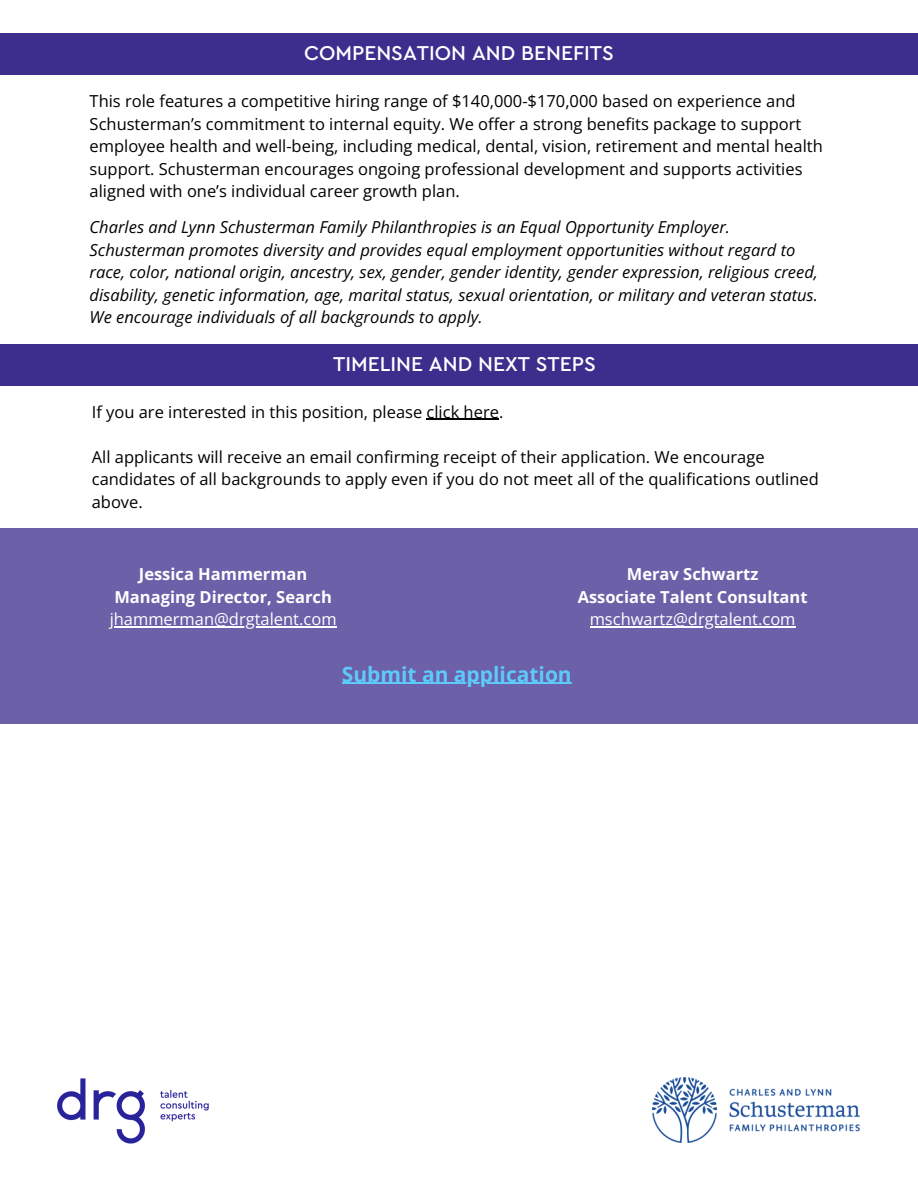
<style>
.page{position:relative;width:918px;height:1188px;background:#fff}
.page>*{position:absolute;margin:0;border:0;box-sizing:border-box;transform-origin:0 0}
.t1{font:500 21px "Cera Pro";color:#fff}
.t2{font:700 21px "Open Sans";color:#5dcafa}
.t3{font:16.5px/22.5px "Open Sans";color:#000}
.t4{font:italic 16.5px/22.5px "Open Sans";color:#000}
.t5{font:700 16.5px "Open Sans";color:#fff}
.t6{font:16.5px "Open Sans";color:#fff}
</style>
<div class="page">
<img style="left:57px;top:1078px;width:152px;height:66px">
<div style="left:0;top:33px;width:918px;height:42px;background:#3d2e8e"></div>
<div style="left:0;top:344px;width:918px;height:42px;background:#3d2e8e"></div>
<hr style="left:427px;top:419px;width:72px;height:1px;background:#000">
<div style="left:0;top:528px;width:918px;height:196px;background:#6c60a9"></div>
<hr style="left:342px;top:683px;width:230px;height:1px;background:#5dcafa">
<img style="left:653px;top:1077px;width:207px;height:66px">
<hr style="left:110px;top:626px;width:227px;height:1px;background:#fff">
<hr style="left:590px;top:626px;width:206px;height:1px;background:#fff">
<h1 class="t1" style="left:304px;top:43px;width:311px">COMPENSATION AND BENEFITS</h1>
<p class="t3" style="left:90px;top:89px;width:735px">This role features a competitive hiring range of $140,000-$170,000 based on experience and Schusterman’s commitment to internal equity. We offer a strong benefits package to support employee health and well-being, including medical, dental, vision, retirement and mental health support. Schusterman encourages ongoing professional development and supports activities aligned with one’s individual career growth plan.</p>
<p class="t4" style="left:90px;top:215px;width:730px">Charles and Lynn Schusterman Family Philanthropies is an Equal Opportunity Employer.<br>Schusterman promotes diversity and provides equal employment opportunities without regard to race, color, national origin, ancestry, sex, gender, gender identity, gender expression, religious creed, disability, genetic information, age, marital status, sexual orientation, or military and veteran status.<br>We encourage individuals of all backgrounds to apply.</p>
<p class="t1" style="left:333px;top:354px;width:264px">TIMELINE AND NEXT STEPS</p>
<p class="t3" style="left:92px;top:400px;width:413px">If you are interested in this position, please click here.</p>
<h1 class="t3" style="left:92px;top:445px;width:728px">All applicants will receive an email confirming receipt of their application. We encourage candidates of all backgrounds to apply even if you do not meet all of the qualifications outlined above.</h1>
<p class="t5" style="left:139px;top:562px;width:170px">Jessica Hammerman</p>
<p class="t5" style="left:114px;top:585px;width:219px">Managing Director, Search</p>
<p class="t6" style="left:110px;top:607px;width:228px">jhammerman@drgtalent.com</p>
<p class="t5" style="left:627px;top:562px;width:133px">Merav Schwartz</p>
<p class="t5" style="left:578px;top:585px;width:231px">Associate Talent Consultant</p>
<h2 class="t6" style="left:590px;top:607px;width:207px">mschwartz@drgtalent.com</h2>
<p class="t2" style="left:342px;top:659px;width:231px">Submit an application</p>
</div>
